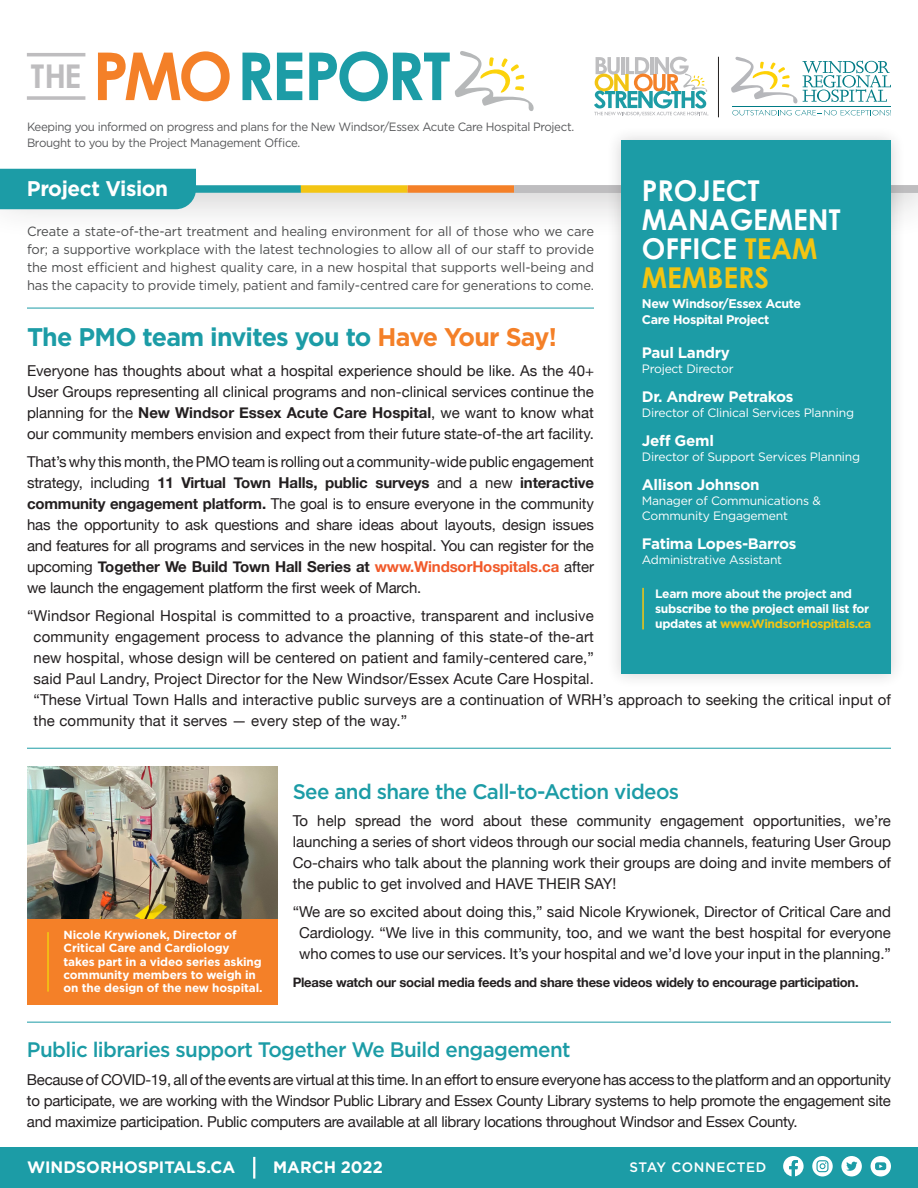
<style>
.page{position:relative;width:918px;height:1188px;background:#fff}
.page>*{position:absolute;margin:0;border:0;box-sizing:border-box;transform-origin:0 0}
.t1{font:700 66.15px "Century Gothic";letter-spacing:-.06em;color:#1c9ca6}
.t2{font:700 32.7px "Century Gothic";color:#bebdbf}
.t3{font:700 28.65px/28.7px "Century Gothic";color:#fff}
.t4{font:700 28.65px/28.7px "Century Gothic";color:#f3c513}
.t5{font:700 25.5px "Gotham";letter-spacing:-.03em;color:#1c9ca6}
.t6{font:700 21.15px "Gotham";letter-spacing:-.02em;color:#fff}
.t7{font:500 21px "Gotham";letter-spacing:-.03em;color:#1c9ca6}
.t8{font:700 16.5px "Gotham";color:#fff}
.t9{font:700 15.15px "Gotham";letter-spacing:-.02em;color:#fff}
.t10{font:15px/21px "Helvetica Neue";color:#231f20;text-align:justify}
.t11{font:500 13.8px "Gotham";letter-spacing:.05em;color:#fff}
.t12{font:13.35px/18px "Gotham";letter-spacing:-.01em;color:#4b4c4d;text-align:justify}
.t13{font:700 13.05px "Helvetica Neue";letter-spacing:-.02em;color:#231f20}
.t14{font:700 12.6px/15.6px "Gotham";letter-spacing:-.03em;color:#fff}
.t15{font:12.15px/15.1px "Gotham";letter-spacing:-.02em;color:#fff}
.t16{font:700 12.15px/15.1px "Gotham";letter-spacing:-.03em;color:#fff}
.t17{font:12px/16.5px "Gotham";letter-spacing:-.03em;color:#57585a;scale:.96 1}
.t18{font:700 11.7px/13.2px "Gotham";letter-spacing:-.01em;color:#fff}
.s1{color:#f48028}
.s2{color:#fff}
.s3{font-weight:700}
.s4{font-weight:700;color:#f15929}
.s5{color:#f3c513}
</style>
<div class="page">
<div style="left:0;top:1148px;width:918px;height:40px;background:#1c9ca6"></div>
<div style="left:841px;top:1156px;width:21px;height:20px;background:#fff;border-radius:50%"></div>
<svg style="left:846px;top:1162px;width:11px;height:9px"></svg>
<svg style="left:812px;top:1156px;width:21px;height:20px"></svg>
<svg style="left:817px;top:1160px;width:11px;height:12px"></svg>
<svg style="left:783px;top:1156px;width:21px;height:20px"></svg>
<div style="left:871px;top:1156px;width:20px;height:20px;background:#fff;border-radius:50%"></div>
<svg style="left:875px;top:1162px;width:11px;height:8px"></svg>
<hr style="left:253px;top:1157px;width:2px;height:22px;background:#fff">
<div style="left:0;top:0;width:918px;height:241px;background:#231f20;opacity:.2"></div>
<div style="left:0;top:0;width:918px;height:189px;background:#fff"></div>
<hr style="left:732px;top:106px;width:159px;height:1px;background:#007b85">
<svg style="left:731px;top:57px;width:160px;height:47px"></svg>
<svg style="left:732px;top:110px;width:159px;height:6px"></svg>
<hr style="left:718px;top:57px;width:1px;height:60px;background:#231f20">
<svg style="left:594px;top:57px;width:115px;height:59px"></svg>
<hr style="left:27px;top:308px;width:567px;height:1px;background:#1c9ca6">
<hr style="left:27px;top:748px;width:864px;height:1px;background:#1c9ca6">
<hr style="left:27px;top:1022px;width:864px;height:1px;background:#1c9ca6">
<div style="left:0;top:169px;width:196px;height:40px;background:#1c9ca6"></div>
<div style="left:194px;top:185px;width:107px;height:8px;background:#1c9ca6"></div>
<div style="left:301px;top:185px;width:107px;height:8px;background:#f3c513"></div>
<div style="left:408px;top:185px;width:106px;height:8px;background:#f48028"></div>
<svg style="left:455px;top:51px;width:79px;height:60px"></svg>
<hr style="left:27px;top:53px;width:58px;height:3px;background:#bebdbf">
<hr style="left:27px;top:96px;width:58px;height:4px;background:#bebdbf">
<div style="left:514px;top:185px;width:404px;height:8px;background:#bebdbf"></div>
<div style="left:606px;top:125px;width:301px;height:564px;background:#231f20;opacity:.2"></div>
<div style="left:621px;top:141px;width:270px;height:533px;background:#1c9ca6"></div>
<hr style="left:642px;top:588px;width:2px;height:41px;background:#f3c513">
<img style="left:27px;top:767px;width:251px;height:152px">
<div style="left:27px;top:919px;width:251px;height:85px;background:#f48028"></div>
<hr style="left:47px;top:932px;width:2px;height:60px;background:#f3c513">
<p class="t2" style="left:31px;top:55px;width:52px">THE</p>
<p class="t1" style="left:93px;top:34px;width:359px"><span class="s1">PMO</span> REPORT</p>
<p class="t17" style="left:27px;top:118px;width:571px">Keeping you informed on progress and plans for the New Windsor/Essex Acute Care Hospital Project.<br>Brought to you by the Project Management Office.</p>
<p class="t6" style="left:27px;top:174px;width:143px">Project Vision</p>
<p class="t12" style="left:27px;top:222px;width:569px">Create a state-of-the-art treatment and healing environment for all of those who we care for; a supportive workplace with the latest technologies to allow all of our staff to provide the most efficient and highest quality care, in a new hospital that supports well-being and has the capacity to provide timely, patient and family-centred care for generations to come.</p>
<p class="t3" style="left:642px;top:176px;width:200px">PROJECT<br>MANAGEMENT</p>
<p class="t4" style="left:642px;top:234px;width:177px"><span class="s2">OFFICE</span> TEAM<br>MEMBERS</p>
<p class="t14" style="left:642px;top:296px;width:161px">New Windsor/Essex Acute<br>Care Hospital Project</p>
<p class="t9" style="left:642px;top:343px;width:90px">Paul Landry</p>
<p class="t15" style="left:642px;top:361px;width:93px">Project Director</p>
<p class="t9" style="left:642px;top:387px;width:153px">Dr. Andrew Petrakos</p>
<p class="t15" style="left:642px;top:405px;width:214px">Director of Clinical Services Planning</p>
<p class="t9" style="left:642px;top:431px;width:74px">Jeff Geml</p>
<p class="t15" style="left:642px;top:449px;width:220px">Director of Support Services Planning</p>
<p class="t9" style="left:642px;top:475px;width:119px">Allison Johnson</p>
<p class="t15" style="left:642px;top:493px;width:180px">Manager of Communications &amp;<br>Community Engagement</p>
<p class="t9" style="left:642px;top:534px;width:156px">Fatima Lopes-Barros</p>
<p class="t15" style="left:642px;top:552px;width:142px">Administrative Assistant</p>
<p class="t5" style="left:27px;top:321px;width:531px">The PMO team invites you to <span class="s1">Have Your Say!</span></p>
<p class="t10" style="left:27px;top:361px;width:569px">Everyone has thoughts about what a hospital experience should be like. As the 40+ User Groups representing all clinical programs and non-clinical services continue the planning for the <span class="s3">New Windsor Essex Acute Care Hospital</span>, we want to know what our community members envision and expect from their future state-of-the art facility.</p>
<p class="t10" style="left:27px;top:452px;width:569px">That’s why this month, the PMO team is rolling out a community-wide public engagement strategy, including <span class="s3">11 Virtual Town Halls, public surveys</span> and a new <span class="s3">interactive community engagement platform.</span> The goal is to ensure everyone in the community has the opportunity to ask questions and share ideas about layouts, design issues and features for all programs and services in the new hospital. You can register for the upcoming <span class="s3">Together We Build Town Hall Series at</span> <span class="s4">www.WindsorHospitals.ca</span> after we launch the engagement platform the first week of March.</p>
<p class="t10" style="left:34px;top:606px;width:859px;text-align:left;text-indent:-7px">“Windsor Regional Hospital is committed to a proactive, transparent and inclusive<br>community engagement process to advance the planning of this state-of the-art<br>new hospital, whose design will be centered on patient and family-centered care,”<br>said Paul Landry, Project Director for the New Windsor/Essex Acute Care Hospital.<br>“These Virtual Town Halls and interactive public surveys are a continuation of WRH’s approach to seeking the critical input of the community that it serves — every step of the way.”</p>
<p class="t16" style="left:655px;top:586px;width:218px">Learn more about the project and subscribe to the project email list for updates at <span class="s5">www.WindsorHospitals.ca</span></p>
<p class="t18" style="left:64px;top:928px;width:201px">Nicole Krywionek, Director of<br>Critical Care and Cardiology takes part in a video series asking community members to weigh in on the design of the new hospital.</p>
<p class="t7" style="left:293px;top:777px;width:388px">See and share the Call-to-Action videos</p>
<p class="t10" style="left:293px;top:811px;width:600px">To help spread the word about these community engagement opportunities, we’re launching a series of short videos through our social media channels, featuring User Group Co-chairs who talk about the planning work their groups are doing and invite members of the public to get involved and HAVE THEIR SAY!</p>
<p class="t10" style="left:293px;top:902px;width:600px;text-align:center">“We are so excited about doing this,” said Nicole Krywionek, Director of Critical Care and<br>Cardiology. “We live in this community, too, and we want the best hospital for everyone who comes to use our services. It’s your hospital and we’d love your input in the planning.”</p>
<p class="t13" style="left:293px;top:972px;width:568px">Please watch our social media feeds and share these videos widely to encourage participation.</p>
<p class="t7" style="left:27px;top:1036px;width:545px">Public libraries support Together We Build engagement</p>
<p class="t10" style="left:27px;top:1070px;width:866px">Because of COVID-19, all of the events are virtual at this time. In an effort to ensure everyone has access to the platform and an opportunity to participate, we are working with the Windsor Public Library and Essex County Library systems to help promote the engagement site and maximize participation. Public computers are available at all library locations throughout Windsor and Essex County.</p>
<p class="t8" style="left:27px;top:1156px;width:210px">WINDSORHOSPITALS.CA</p>
<p class="t8" style="left:273px;top:1156px;width:111px">MARCH 2022</p>
<p class="t11" style="left:629px;top:1158px;width:139px">STAY CONNECTED</p>
</div>
